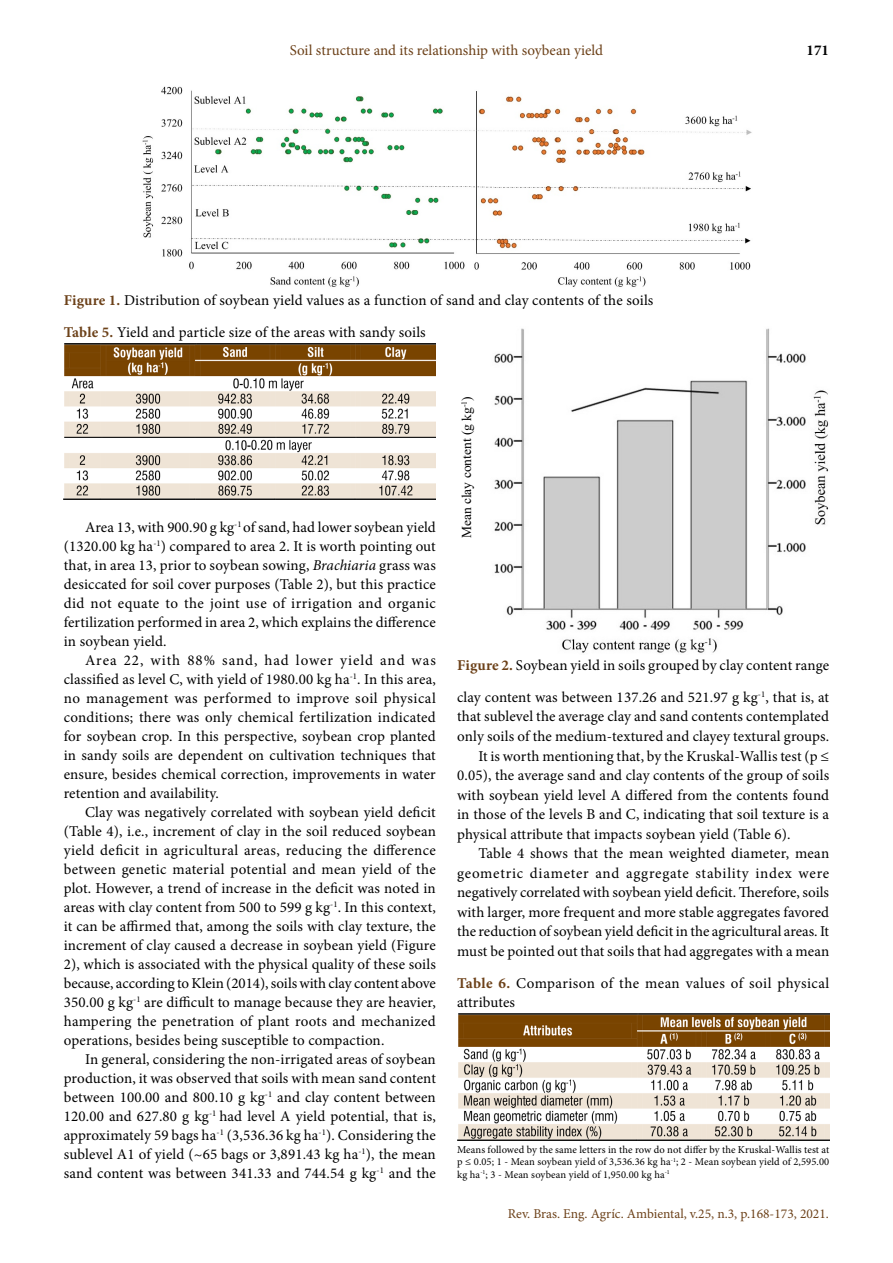
<style>
.page{position:relative;width:893px;height:1263px;background:#fff}
.page>*{position:absolute;margin:0;border:0;box-sizing:border-box;transform-origin:0 0}
.t1{font:15px/19px "Minion Pro";letter-spacing:.005em;color:#000;text-align:justify}
.t2{font:15px/18.8px "Minion Pro";letter-spacing:.025em;color:#000}
.t3{font:15px "Minion Pro";color:#6c4119}
.t4{font:15px "Minion Pro";letter-spacing:.05em;color:#000}
.t5{font:700 15px "Minion Pro";color:#000}
.t6{font:13.5px "Minion Pro";color:#6c4119}
.t7{font:13.5px "Times New Roman";color:#000}
.t8{font:10.5px/12.6px "Minion Pro";letter-spacing:.01em;color:#000;text-align:justify}
.s1{font-weight:700;color:#6c4119}
.s2{font-style:italic}
</style>
<div class="page">
<img style="left:142px;top:86px;width:610px;height:201px">
<img style="left:64px;top:344px;width:372px;height:155px">
<img style="left:457px;top:1014px;width:372px;height:127px">
<img style="left:494px;top:328px;width:335px;height:325px">
<p class="t3" style="left:290px;top:40px;width:315px">Soil structure and its relationship with soybean yield</p>
<p class="t5" style="left:806px;top:40px;width:24px">171</p>
<p class="t1" style="left:64px;top:284px;width:591px;line-height:32.1px"><span class="s1">Figure 1.</span> Distribution of soybean yield values as a function of sand and clay contents of the soils<br><span class="s1">Table 5.</span> Yield and particle size of the areas with sandy soils</p>
<p class="t1" style="left:64px;top:517px;width:374px;text-indent:21px">Area 13, with 900.90 g kg<sup>-1</sup> of sand, had lower soybean yield (1320.00 kg ha<sup>-1</sup>) compared to area 2. It is worth pointing out that, in area 13, prior to soybean sowing, <span class="s2">Brachiaria</span> grass was desiccated for soil cover purposes (Table 2), but this practice did not equate to the joint use of irrigation and organic fertilization performed in area 2, which explains the difference in soybean yield.</p>
<p class="t1" style="left:64px;top:650px;width:374px;text-indent:21px">Area 22, with 88% sand, had lower yield and was classified as level C, with yield of 1980.00 kg ha<sup>-1</sup>. In this area, no management was performed to improve soil physical conditions; there was only chemical fertilization indicated for soybean crop. In this perspective, soybean crop planted in sandy soils are dependent on cultivation techniques that ensure, besides chemical correction, improvements in water retention and availability.</p>
<p class="t1" style="left:64px;top:802px;width:374px;text-indent:21px">Clay was negatively correlated with soybean yield deficit (Table 4), i.e., increment of clay in the soil reduced soybean yield deficit in agricultural areas, reducing the difference between genetic material potential and mean yield of the plot. However, a trend of increase in the deficit was noted in areas with clay content from 500 to 599 g kg<sup>-1</sup>. In this context, it can be affirmed that, among the soils with clay texture, the increment of clay caused a decrease in soybean yield (Figure 2), which is associated with the physical quality of these soils because, according to Klein (2014), soils with clay content above 350.00 g kg<sup>-1</sup> are difficult to manage because they are heavier, hampering the penetration of plant roots and mechanized operations, besides being susceptible to compaction.</p>
<p class="t1" style="left:64px;top:1049px;width:374px;text-indent:21px">In general, considering the non-irrigated areas of soybean production, it was observed that soils with mean sand content between 100.00 and 800.10 g kg<sup>-1</sup> and clay content between 120.00 and 627.80 g kg<sup>-1</sup> had level A yield potential, that is, approximately 59 bags ha<sup>-1</sup> (3,536.36 kg ha<sup>-1</sup>). Considering the sublevel A1 of yield (~65 bags or 3,891.43 kg ha<sup>-1</sup>), the mean sand content was between 341.33 and 744.54 g kg<sup>-1</sup> and the</p>
<p class="t7" style="left:457px;top:538px;width:144px;rotate:-90deg">Mean clay content (g kg<sup>-1</sup>)</p>
<p class="t1" style="left:457px;top:655px;width:374px"><span class="s1">Figure 2.</span> Soybean yield in soils grouped by clay content range</p>
<p class="t1" style="left:457px;top:688px;width:374px">clay content was between 137.26 and 521.97 g kg<sup>-1</sup>, that is, at</p>
<p class="t1" style="left:457px;top:707px;width:374px">that sublevel the average clay and sand contents contemplated</p>
<p class="t1" style="left:457px;top:727px;width:374px">only soils of the medium-textured and clayey textural groups.</p>
<p class="t1" style="left:478px;top:746px;width:352px">It is worth mentioning that, by the Kruskal-Wallis test (p ≤</p>
<p class="t1" style="left:457px;top:766px;width:374px">0.05), the average sand and clay contents of the group of soils</p>
<p class="t1" style="left:457px;top:785px;width:374px">with soybean yield level A differed from the contents found</p>
<p class="t1" style="left:457px;top:805px;width:374px">in those of the levels B and C, indicating that soil texture is a</p>
<p class="t1" style="left:457px;top:824px;width:335px">physical attribute that impacts soybean yield (Table 6).</p>
<p class="t1" style="left:478px;top:844px;width:352px">Table 4 shows that the mean weighted diameter, mean</p>
<p class="t4" style="left:457px;top:863px;width:374px">geometric diameter and aggregate stability index were</p>
<p class="t1" style="left:457px;top:883px;width:373px">negatively correlated with soybean yield deficit. Therefore, soils</p>
<p class="t1" style="left:457px;top:902px;width:374px">with larger, more frequent and more stable aggregates favored</p>
<p class="t1" style="left:457px;top:922px;width:374px">the reduction of soybean yield deficit in the agricultural areas. It</p>
<p class="t1" style="left:457px;top:941px;width:374px">must be pointed out that soils that had aggregates with a mean</p>
<p class="t2" style="left:457px;top:974px;width:374px"><span class="s1">Table 6.</span> Comparison of the mean values of soil physical attributes</p>
<p class="t8" style="left:457px;top:1143px;width:374px">Means followed by the same letters in the row do not differ by the Kruskal-Wallis test at p ≤ 0.05; 1 - Mean soybean yield of 3,536.36 kg ha<sup>-1</sup>; 2 - Mean soybean yield of 2,595.00 kg ha<sup>-1</sup>; 3 - Mean soybean yield of 1,950.00 kg ha<sup>-1</sup></p>
<p class="t6" style="left:508px;top:1204px;width:323px">Rev. Bras. Eng. Agríc. Ambiental, v.25, n.3, p.168-173, 2021.</p>
</div>
